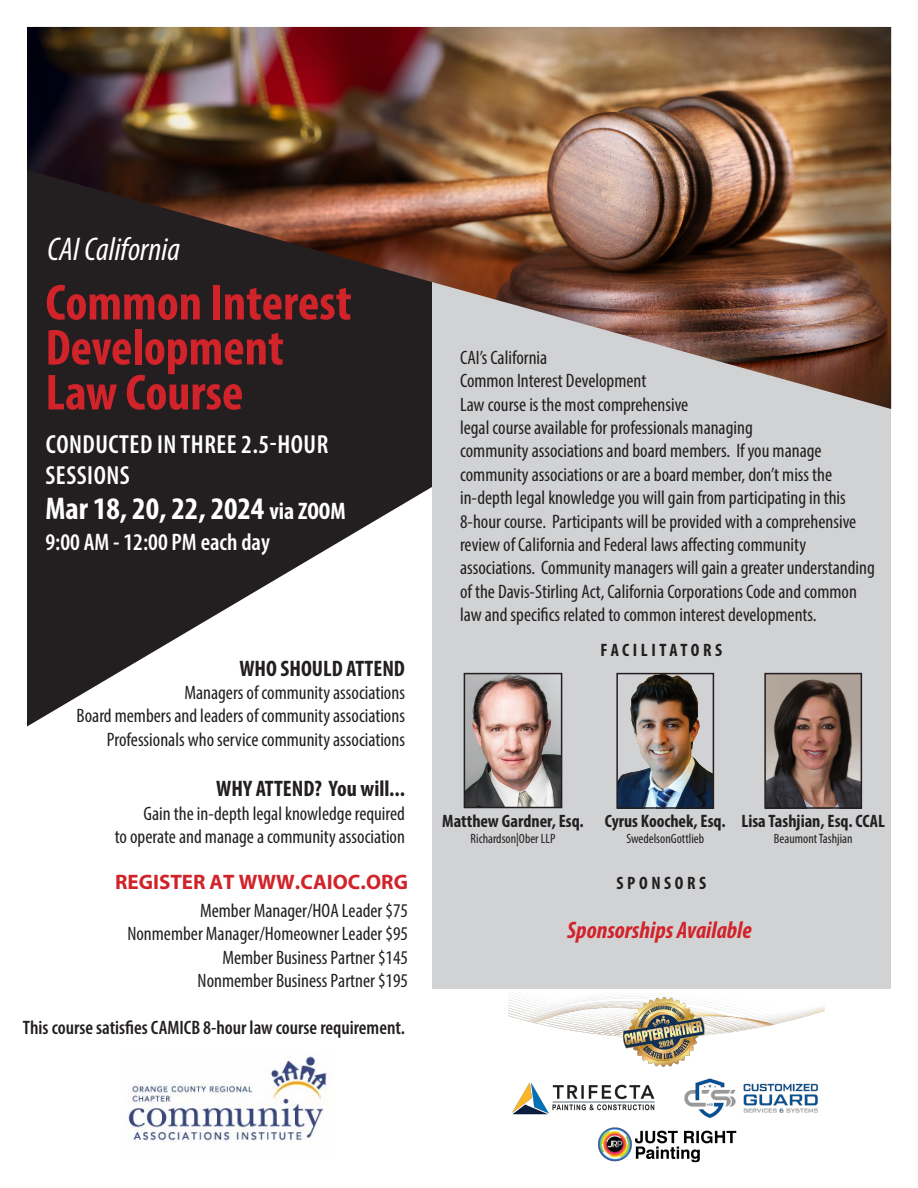
<style>
.page{position:relative;width:918px;height:1188px;background:#fff}
.page>*{position:absolute;margin:0;border:0;box-sizing:border-box;transform-origin:0 0}
.t1{font:700 condensed 51px/45px "Myriad Pro";color:#d1232a}
.t2{font:italic condensed 33px "Myriad Pro";color:#fff}
.t3{font:700 condensed 31.5px "Myriad Pro";color:#fff}
.t4{font:600 condensed 26.25px/30.5px "Myriad Pro";letter-spacing:.02em;color:#fff}
.t5{font:600 condensed 24px "Myriad Pro";color:#fff}
.t6{font:italic 700 condensed 24px "Myriad Pro";color:#d1232a}
.t7{font:700 condensed 22.5px "Myriad Pro";color:#231f20}
.t8{font:700 21px "Myriad Hebrew";color:#d1232a}
.t9{font:condensed 19.5px/23.4px "Myriad Pro";color:#231f20;text-align:right}
.t10{font:600 condensed 19.5px "Myriad Pro";color:#231f20}
.t11{font:700 condensed 18px "Myriad Pro";color:#231f20}
.t12{font:700 condensed 18px "Myriad Pro";letter-spacing:.2em;color:#231f20}
.t13{font:condensed 13.5px "Myriad Pro";color:#231f20}
.s1{font-size:24px}
</style>
<div class="page">
<svg style="left:27px;top:409px;width:405px;height:318px;fill:#231f20"></svg>
<div style="left:432px;top:276px;width:459px;height:712px;background:#d1d2d4"></div>
<img style="left:27px;top:27px;width:864px;height:382px">
<img style="left:467px;top:676px;width:92px;height:129px">
<div style="left:464px;top:673px;width:98px;height:135px;border:2px solid #231f20"></div>
<img style="left:619px;top:676px;width:92px;height:130px">
<div style="left:616px;top:673px;width:98px;height:136px;border:2px solid #231f20"></div>
<img style="left:767px;top:676px;width:92px;height:130px">
<div style="left:764px;top:673px;width:98px;height:136px;border:2px solid #231f20"></div>
<img style="left:509px;top:994px;width:316px;height:169px">
<img style="left:128px;top:1054px;width:201px;height:89px">
<p class="t2" style="left:47px;top:229px;width:134px">CAICalifornia</p>
<p class="t1" style="left:46px;top:279px;width:308px">Common Interest<br>Development<br>Law Course</p>
<p class="t4" style="left:46px;top:429px;width:284px">CONDUCTED IN THREE 2.5-HOUR<br>SESSIONS</p>
<p class="t3" style="left:46px;top:489px;width:302px">Mar 18, 20, 22, 2024 <span class="s1">via ZOOM</span></p>
<p class="t5" style="left:46px;top:527px;width:226px">9:00 AM - 12:00 PM each day</p>
<p class="t7" style="left:239px;top:654px;width:167px">WHO SHOULD ATTEND</p>
<p class="t9" style="left:184px;top:681px;width:222px">Managers of community associations</p>
<p class="t9" style="left:77px;top:704px;width:330px">Board members and leaders of community associations</p>
<p class="t9" style="left:107px;top:727px;width:300px">Professionals who service community associations</p>
<p class="t7" style="left:216px;top:775px;width:190px">WHY ATTEND? You will...</p>
<p class="t9" style="left:115px;top:801px;width:292px">Gain the in-depth legal knowledge required<br>to operate and manage a community association</p>
<p class="t8" style="left:115px;top:871px;width:295px">REGISTER AT WWW.CAIOC.ORG</p>
<p class="t9" style="left:127px;top:898px;width:282px">Member Manager/HOA Leader $75<br>Nonmember Manager/Homeowner Leader $95<br>Member Business Partner $145<br>Nonmember Business Partner $195</p>
<p class="t10" style="left:23px;top:1015px;width:384px">This course satisfies CAMICB 8-hour law course requirement.</p>
<p class="t9" style="left:460px;top:345px;width:416px;text-align:left">CAI’s California<br>Common Interest Development<br>Law course is the most comprehensive<br>legal course available for professionals managing<br>community associations and board members. If you manage community associations or are a board member, don’t miss the in-depth legal knowledge you will gain from participating in this 8-hour course. Participants will be provided with a comprehensive review of California and Federal laws affecting community associations. Community managers will gain a greater understanding of the Davis-Stirling Act, California Corporations Code and common law and specifics related to common interest developments.</p>
<p class="t12" style="left:601px;top:639px;width:123px">FACILITATORS</p>
<p class="t11" style="left:442px;top:809px;width:143px">Matthew Gardner, Esq.</p>
<p class="t13" style="left:471px;top:830px;width:86px">Richardson|Ober LLP</p>
<p class="t11" style="left:605px;top:809px;width:122px">Cyrus Koochek, Esq.</p>
<p class="t13" style="left:626px;top:830px;width:79px">SwedelsonGottlieb</p>
<p class="t11" style="left:742px;top:809px;width:145px">Lisa Tashjian, Esq. CCAL</p>
<p class="t13" style="left:774px;top:830px;width:80px">Beaumont Tashjian</p>
<p class="t12" style="left:617px;top:872px;width:91px">SPONSORS</p>
<p class="t6" style="left:567px;top:915px;width:186px">Sponsorships Available</p>
</div>
